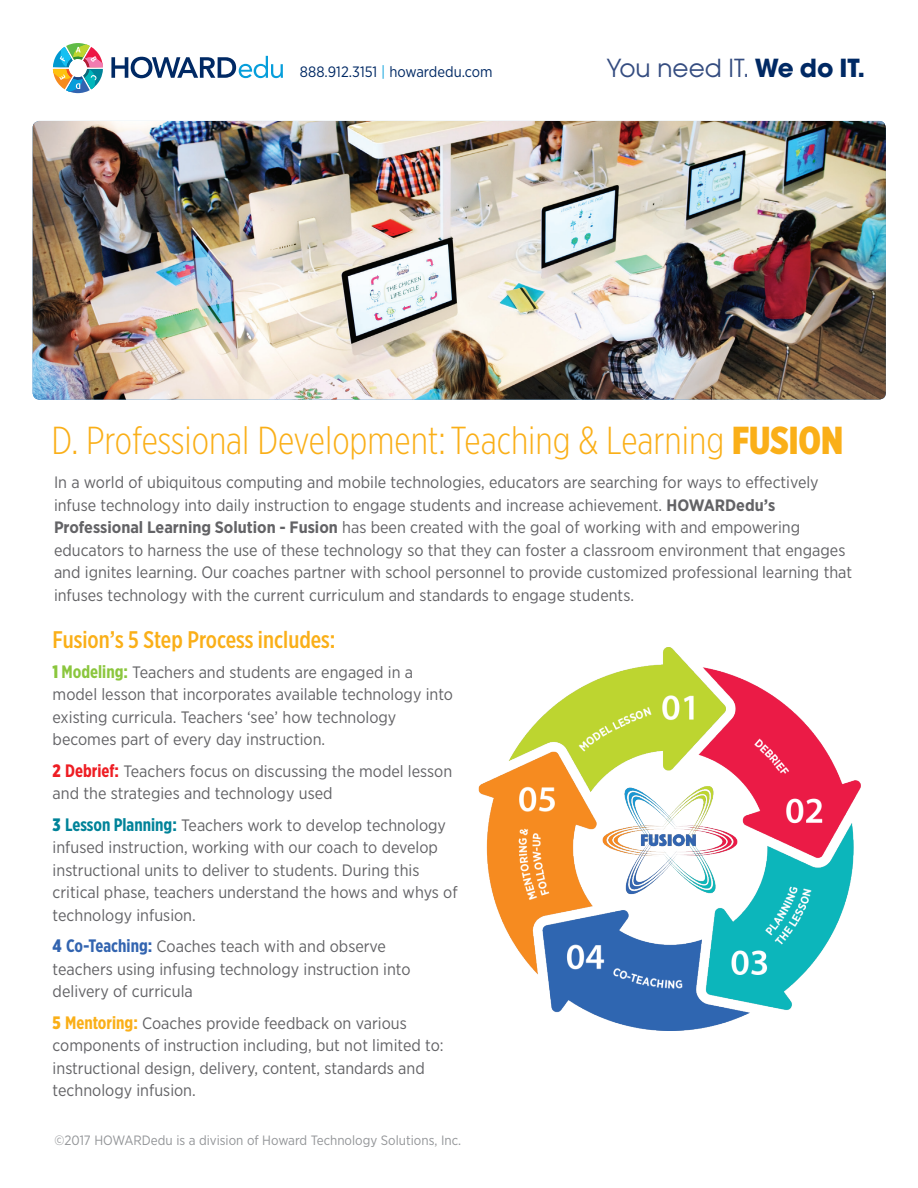
<style>
.page{position:relative;width:918px;height:1188px;background:#fff}
.page>*{position:absolute;margin:0;border:0;box-sizing:border-box;transform-origin:0 0}
.t1{font:300 39px "Gotham X Narrow";color:#faaf18}
.t2{font:24.75px "Avant Garde";color:#344c80}
.t3{font:500 24px "Gotham X Narrow";color:#faaf18}
.t4{font:16.5px/22.5px "Gotham Narrow";color:#636366}
.t5{font:15px "Gotham Narrow";color:#002964}
.t6{font:13.5px "Gotham Narrow";color:#939598}
.s1{color:#069edb}
.s2{font-weight:700;color:#002964}
.s3{font-weight:900}
.s4{font-weight:700}
.s5{font-family:"Gotham X Narrow";font-weight:900;font-size:18px;color:#8bc63e}
.s6{font-family:"Gotham X Narrow";font-weight:700;font-size:18px;color:#8bc63e}
.s7{font-family:"Gotham X Narrow";font-weight:900;font-size:18px;color:#ee1d23}
.s8{font-family:"Gotham X Narrow";font-weight:700;font-size:18px;color:#ee1d23}
.s9{font-family:"Gotham X Narrow";font-weight:900;font-size:18px;color:#008399}
.s10{font-family:"Gotham X Narrow";font-weight:700;font-size:18px;color:#008399}
.s11{font-family:"Gotham X Narrow";font-weight:900;font-size:18px;color:#3264b0}
.s12{font-family:"Gotham X Narrow";font-weight:700;font-size:18px;color:#3264b0}
.s13{font-family:"Gotham X Narrow";font-weight:900;font-size:18px;color:#faaf18}
.s14{font-family:"Gotham X Narrow";font-weight:700;font-size:18px;color:#faaf18}
</style>
<div class="page">
<img style="left:33px;top:121px;width:853px;height:279px">
<svg style="left:111px;top:56px;width:172px;height:22px"></svg>
<svg style="left:53px;top:43px;width:50px;height:50px"></svg>
<img style="left:478px;top:647px;width:383px;height:384px">
<img style="left:600px;top:770px;width:140px;height:140px">
<p class="t5" style="left:300px;top:63px;width:194px">888.912.3151 <span class="s1">|</span> howardedu.com</p>
<h2 class="t2" style="left:607px;top:53px;width:260px">You need IT. <span class="s2">We do IT.</span></h2>
<h1 class="t1" style="left:52px;top:417px;width:793px">D. Professional Development: Teaching &amp; Learning <span class="s3">FUSION</span></h1>
<p class="t4" style="left:54px;top:471px;width:800px">In a world of ubiquitous computing and mobile technologies, educators are searching for ways to effectively infuse technology into daily instruction to engage students and increase achievement. <span class="s4">HOWARDedu’s Professional Learning Solution - Fusion</span> has been created with the goal of working with and empowering educators to harness the use of these technology so that they can foster a classroom environment that engages and ignites learning. Our coaches partner with school personnel to provide customized professional learning that infuses technology with the current curriculum and standards to engage students.</p>
<h3 class="t3" style="left:53px;top:625px;width:284px">Fusion’s 5 Step Process includes:</h3>
<p class="t4" style="left:53px;top:660px;width:402px"><span class="s5">1</span> <span class="s6">Modeling:</span> Teachers and students are engaged in a model lesson that incorporates available technology into existing curricula. Teachers ‘see’ how technology becomes part of every day instruction.</p>
<p class="t4" style="left:53px;top:759px;width:401px"><span class="s7">2</span> <span class="s8">Debrief:</span> Teachers focus on discussing the model lesson and the strategies and technology used</p>
<p class="t4" style="left:53px;top:813px;width:407px"><span class="s9">3</span> <span class="s10">Lesson Planning:</span> Teachers work to develop technology infused instruction, working with our coach to develop instructional units to deliver to students. During this critical phase, teachers understand the hows and whys of technology infusion.</p>
<p class="t4" style="left:53px;top:935px;width:359px"><span class="s11">4</span> <span class="s12">Co-Teaching:</span> Coaches teach with and observe teachers using infusing technology instruction into delivery of curricula</p>
<p class="t4" style="left:53px;top:1011px;width:392px"><span class="s13">5</span> <span class="s14">Mentoring:</span> Coaches provide feedback on various components of instruction including, but not limited to: instructional design, delivery, content, standards and technology infusion.</p>
<p class="t6" style="left:55px;top:1132px;width:408px">©2017 HOWARDedu is a division of Howard Technology Solutions, Inc.</p>
</div>
